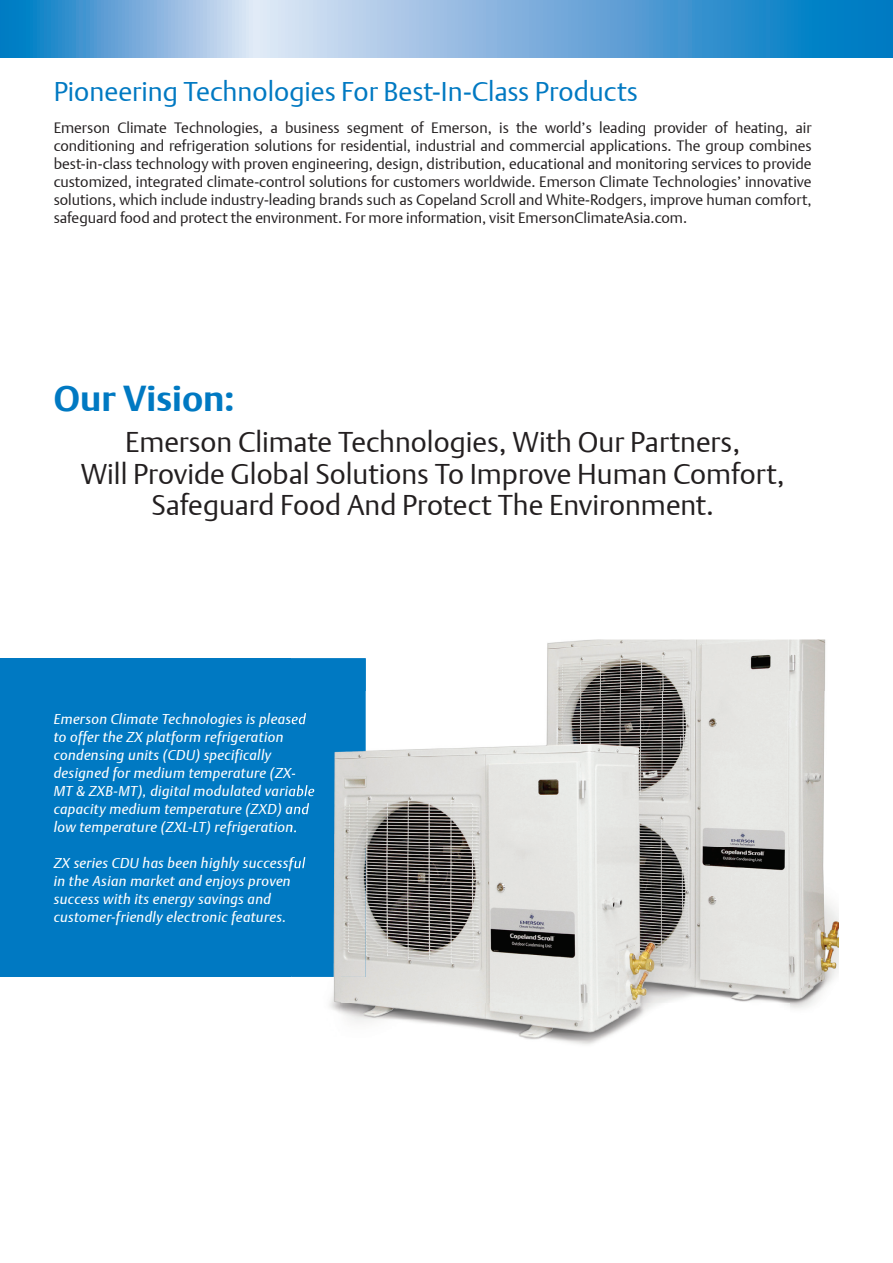
<style>
.page{position:relative;width:893px;height:1263px;background:#fff}
.page>*{position:absolute;margin:0;border:0;box-sizing:border-box;transform-origin:0 0}
.t1{font:700 36px "DTL Argo T";color:#0079c2}
.t2{font:28.5px/31.5px "DTL Argo T Light";color:#231f20;text-align:center}
.t3{font:27px "DTL Argo T Light";color:#0079c2}
.t4{font:15px/18px "DTL Argo T Light";color:#231f20;text-align:justify}
.t5{font:italic 14.25px/18px "DTL Argo T";letter-spacing:.025em;color:#fff}
</style>
<div class="page">
<svg style="left:0;top:0;width:893px;height:58px;background:#6aaad9"></svg>
<div style="left:0;top:658px;width:366px;height:319px;background:#0079c2"></div>
<img style="left:547px;top:639px;width:279px;height:52px">
<img style="left:366px;top:691px;width:423px;height:156px">
<img style="left:789px;top:691px;width:50px;height:318px">
<img style="left:341px;top:847px;width:449px;height:198px">
<img style="left:329px;top:977px;width:12px;height:36px">
<img style="left:291px;top:658px;width:75px;height:319px">
<img style="left:291px;top:713px;width:15px;height:14px">
<img style="left:291px;top:767px;width:4px;height:14px">
<img style="left:291px;top:785px;width:23px;height:14px">
<img style="left:291px;top:803px;width:18px;height:14px">
<img style="left:291px;top:821px;width:5px;height:14px">
<img style="left:291px;top:857px;width:14px;height:14px">
<h3 class="t3" style="left:54px;top:75px;width:586px">Pioneering Technologies For Best-In-Class Products</h3>
<p class="t4" style="left:54px;top:118px;width:759px">Emerson Climate Technologies, a business segment of Emerson, is the world’s leading provider of heating, air conditioning and refrigeration solutions for residential, industrial and commercial applications. The group combines best-in-class technology with proven engineering, design, distribution, educational and monitoring services to provide customized, integrated climate-control solutions for customers worldwide. Emerson Climate Technologies’ innovative solutions, which include industry-leading brands such as Copeland Scroll and White-Rodgers, improve human comfort, safeguard food and protect the environment. For more information, visit EmersonClimateAsia.com.</p>
<h1 class="t1" style="left:54px;top:376px;width:183px">Our Vision:</h1>
<h2 class="t2" style="left:81px;top:426px;width:706px">Emerson Climate Technologies, With Our Partners,<br>Will Provide Global Solutions To Improve Human Comfort,<br>Safeguard Food And Protect The Environment.</h2>
<p class="t5" style="left:54px;top:710px;width:262px">Emerson Climate Technologies is pleased to offer the ZX platform refrigeration condensing units (CDU) specifically designed for medium temperature (ZX-MT &amp; ZXB-MT), digital modulated variable capacity medium temperature (ZXD) and low temperature (ZXL-LT) refrigeration.</p>
<p class="t5" style="left:54px;top:854px;width:253px">ZX series CDU has been highly successful in the Asian market and enjoys proven success with its energy savings and customer-friendly electronic features.</p>
</div>
